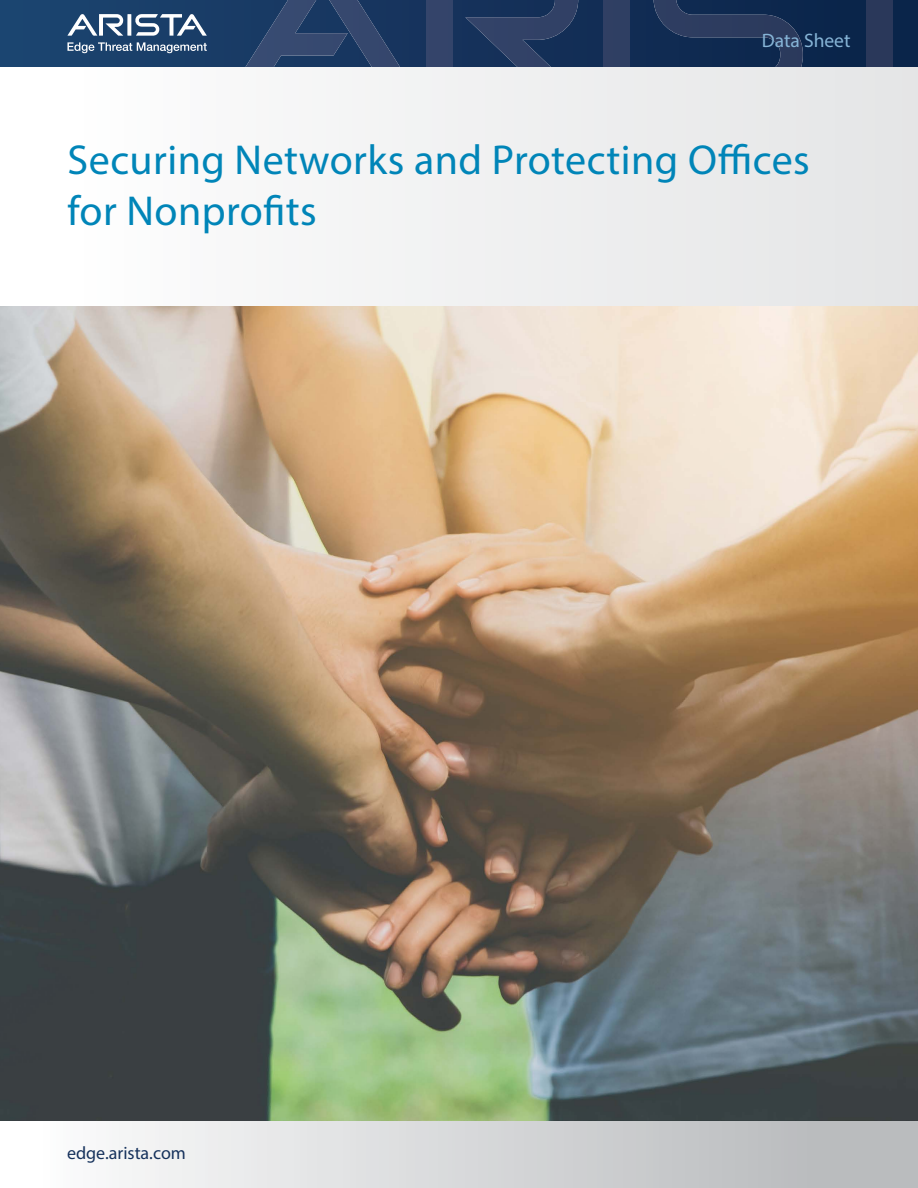
<style>
.page{position:relative;width:918px;height:1188px;background:#fff}
.page>*{position:absolute;margin:0;border:0;box-sizing:border-box;transform-origin:0 0}
.t1{font:42px/51px "Myriad Pro";letter-spacing:.01em;color:#0085b8}
.t2{font:19.5px "Myriad Pro";color:#86b4d6}
.t3{font:18px "Myriad Pro";color:#16325c}
</style>
<div class="page">
<svg style="left:0;top:0;width:918px;height:68px;background:#183860"></svg>
<div style="left:426px;top:0;width:26px;height:68px;background:#34446a"></div>
<svg style="left:465px;top:0;width:113px;height:68px;background:#253b61"></svg>
<svg style="left:245px;top:0;width:155px;height:68px;background:#2a436b"></svg>
<div style="left:604px;top:0;width:26px;height:68px;background:#2f3f63"></div>
<svg style="left:654px;top:0;width:149px;height:68px;background:#1e3458"></svg>
<div style="left:867px;top:0;width:26px;height:68px;background:#2a385a"></div>
<svg style="left:67px;top:14px;width:140px;height:22px"></svg>
<svg style="left:67px;top:42px;width:140px;height:11px;background:#5c7795"></svg>
<div style="left:0;top:1120px;width:918px;height:68px;background:linear-gradient(to right,#fff,#b3b5b7)"></div>
<div style="left:0;top:68px;width:918px;height:239px;background:linear-gradient(to right,#fff,#e4e5e6)"></div>
<img style="left:0;top:307px;width:918px;height:813px">
<p class="t2" style="left:762px;top:29px;width:90px">Data Sheet</p>
<p class="t1" style="left:68px;top:134px;width:744px">Securing Networks and Protecting Offices for Nonprofits</p>
<p class="t3" style="left:67px;top:1142px;width:120px">edge.arista.com</p>
</div>
